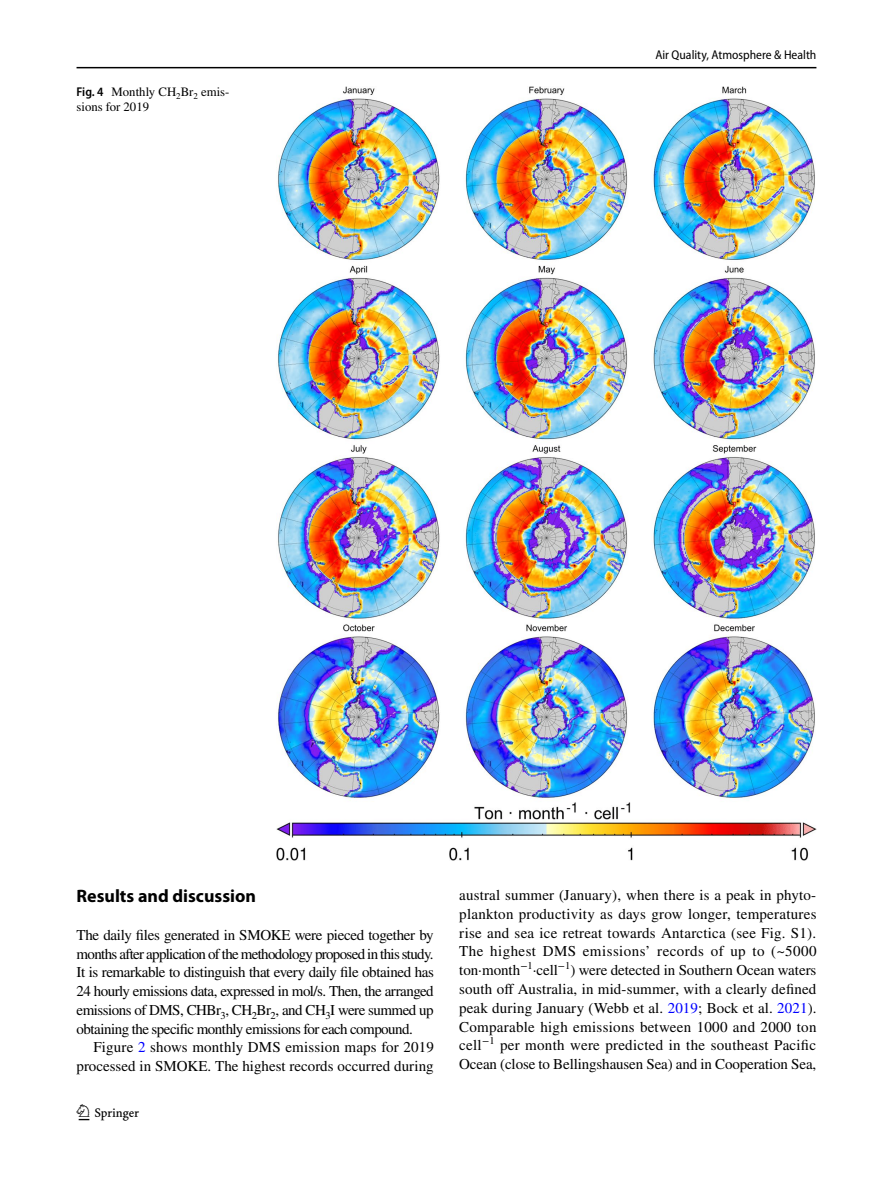
<style>
.page{position:relative;width:893px;height:1187px;background:#fff}
.page>*{position:absolute;margin:0;border:0;box-sizing:border-box;transform-origin:0 0}
.t1{font:22.5px "Springnew Regular 2";color:#000}
.t2{font:700 18px "Myriad Pro";color:#000}
.t3{font:15px/18.8px "STIX";letter-spacing:-.01em;color:#000;text-align:justify}
.t4{font:12.75px/15px "STIX";color:#000}
.t5{font:semi-condensed 12.75px "Myriad Pro";color:#000}
.s1{font-family:"Myriad Pro";font-weight:600;font-stretch:semi-condensed}
.s2{color:#00f}
</style>
<div class="page">
<hr style="left:77px;top:67px;width:739px;height:1px;background:#000">
<img style="left:276px;top:87px;width:540px;height:773px">
<p class="t4" style="left:77px;top:85px;width:154px"><span class="s1">Fig. 4</span> Monthly CH<sub>2</sub>Br<sub>2</sub> emis&shy;sions for 2019</p>
<p class="t5" style="left:655px;top:48px;width:163px">Air Quality, Atmosphere &amp; Health</p>
<p class="t2" style="left:77px;top:884px;width:181px">Results and discussion</p>
<p class="t3" style="left:77px;top:926px;width:359px">The daily files generated in SMOKE were pieced together by months after application of the methodology proposed in this study.<br>It is remarkable to distinguish that every daily file obtained has 24 hourly emissions data, expressed in mol/s. Then, the arranged emissions of DMS, CHBr<sub>3</sub>, CH<sub>2</sub>Br<sub>2</sub>, and CH<sub>3</sub>I were summed up obtaining the specific monthly emissions for each compound.</p>
<p class="t3" style="left:77px;top:1038px;width:359px;text-align:right">Figure <span class="s2">2</span> shows monthly DMS emission maps for 2019 processed in SMOKE. The highest records occurred during</p>
<h1 class="t1" style="left:79px;top:1104px;width:62px">1 3</h1>
<p class="t3" style="left:459px;top:886px;width:359px">austral summer (January), when there is a peak in phyto&shy;plankton productivity as days grow longer, temperatures rise and sea ice retreat towards Antarctica (see Fig. S1).<br>The highest DMS emissions’ records of up to (~5000 ton·month<sup>−1</sup>·cell<sup>−1</sup>) were detected in Southern Ocean waters south off Australia, in mid-summer, with a clearly defined peak during January (Webb et al. <span class="s2">2019</span>; Bock et al. <span class="s2">2021</span>).<br>Comparable high emissions between 1000 and 2000 ton cell<sup>−1</sup> per month were predicted in the southeast Pacific Ocean (close to Bellingshausen Sea) and in Cooperation Sea,</p>
</div>
